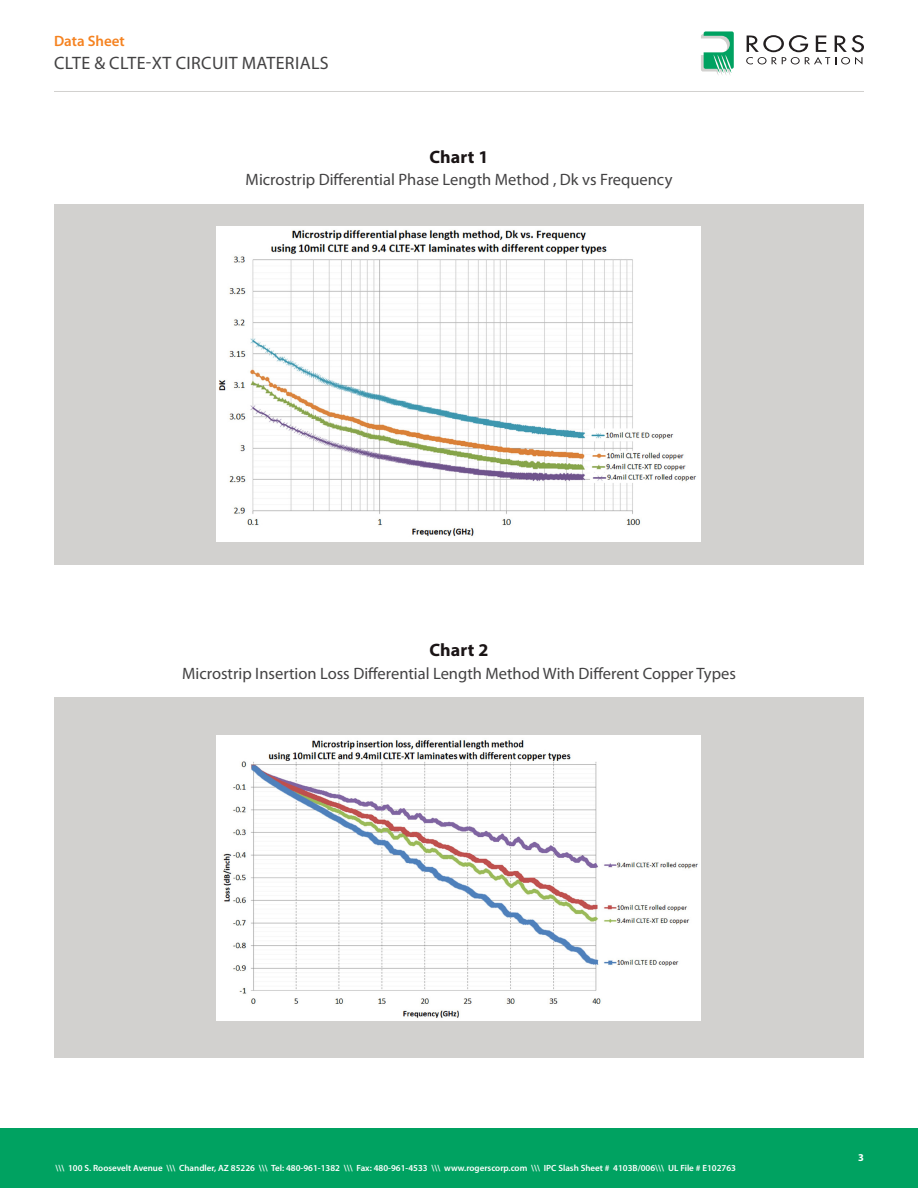
<style>
.page{position:relative;width:918px;height:1188px;background:#fff}
.page>*{position:absolute;margin:0;border:0;box-sizing:border-box;transform-origin:0 0}
.t1{font:18px "Myriad Pro";letter-spacing:.02em;color:#434243}
.Headline_1{font:700 18px "Myriad Pro";letter-spacing:.005em;color:#1a1415}
.Body_Copy{font:16.5px "Myriad Pro";color:#434243}
.t2{font:600 15px "Myriad Pro";color:#f58220}
.t3{font:700 10.5px "Myriad Pro";color:#fff}
.t4{font:600 9px "Myriad Pro";color:#fff}
</style>
<div class="page">
<svg style="left:701px;top:31px;width:33px;height:44px"></svg>
<svg style="left:746px;top:35px;width:118px;height:30px"></svg>
<hr style="left:54px;top:91px;width:810px;height:1px;background:#d2d1cf">
<div style="left:54px;top:204px;width:810px;height:361px;background:#d2d1cf"></div>
<div style="left:54px;top:698px;width:810px;height:360px;background:#d2d1cf"></div>
<img style="left:216px;top:227px;width:485px;height:315px">
<img style="left:216px;top:736px;width:485px;height:284px">
<div style="left:0;top:1128px;width:918px;height:60px;background:#00a261"></div>
<h3 class="t2" style="left:54px;top:32px;width:72px">Data Sheet</h3>
<h1 class="t1" style="left:54px;top:52px;width:276px">CLTE &amp; CLTE-XT CIRCUIT MATERIALS</h1>
<p class="Headline_1" style="left:430px;top:145px;width:60px">Chart 1</p>
<p class="Body_Copy" style="left:246px;top:169px;width:428px">Microstrip Differential Phase Length Method , Dk vs Frequency</p>
<p class="Headline_1" style="left:430px;top:638px;width:60px">Chart 2</p>
<p class="Body_Copy" style="left:182px;top:663px;width:555px">Microstrip Insertion Loss Differential Length Method With Different Copper Types</p>
<p class="t4" style="left:55px;top:1162px;width:682px">\\\ 100 S. Roosevelt Avenue \\\ Chandler, AZ 85226 \\\ Tel: 480-961-1382 \\\ Fax: 480-961-4533 \\\ www.rogerscorp.com \\\ IPC Slash Sheet # 4103B/006\\\ UL File # E102763</p>
<p class="t3" style="left:858px;top:1151px;width:7px">3</p>
</div>
